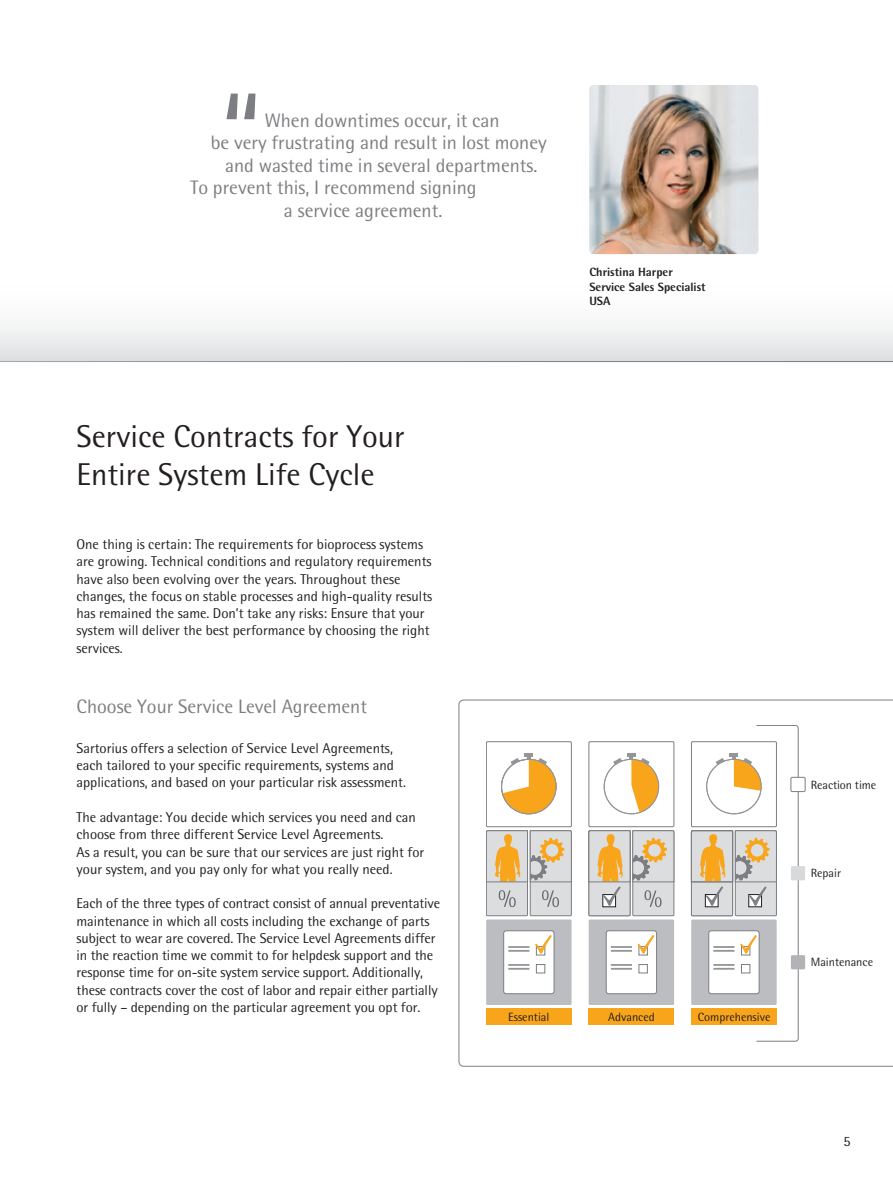
<style>
.page{position:relative;width:893px;height:1191px;background:#fff}
.page>*{position:absolute;margin:0;border:0;box-sizing:border-box;transform-origin:0 0}
.t1{font:119.4px "Sartorius Rotis Sans 2013";color:#7c7e81}
.t2{font:31.5px/37.5px "Sartorius Rotis Sans 2013";color:#231f20}
.t3{font:19.5px "Sartorius Rotis Sans 2013";color:#7c7e81}
.t4{font:14.25px/17.2px "Sartorius Rotis Sans 2013";color:#231f20}
.t5{font:12px "Sartorius Rotis Sans 2013";color:#231f20}
.t6{font:800 12px/14.2px "Sartorius Rotis Sans 2013";color:#231f20}
.t7{font:9.6px "Sartorius Rotis Sans 2013";color:#231f20}
</style>
<div class="page">
<svg style="left:0;top:88px;width:893px;height:273px"></svg>
<img style="left:589px;top:85px;width:169px;height:169px">
<hr style="left:0;top:361px;width:893px;height:1px;background:#7c7e81">
<svg style="left:458px;top:699px;width:435px;height:367px"></svg>
<svg style="left:508px;top:935px;width:44px;height:38px"></svg>
<svg style="left:588px;top:725px;width:211px;height:316px"></svg>
<h1 class="t1" style="left:221px;top:65px;width:44px">“</h1>
<h3 class="t3" style="left:265px;top:109px;width:237px">When downtimes occur, it can</h3>
<h3 class="t3" style="left:211px;top:131px;width:338px">be very frustrating and result in lost money</h3>
<h3 class="t3" style="left:225px;top:154px;width:314px">and wasted time in several departments.</h3>
<h3 class="t3" style="left:190px;top:176px;width:288px">To prevent this, I recommend signing</h3>
<h3 class="t3" style="left:284px;top:199px;width:160px">a service agreement.</h3>
<p class="t6" style="left:589px;top:265px;width:118px">Christina Harper<br>Service Sales Specialist<br>USA</p>
<h2 class="t2" style="left:77px;top:417px;width:330px">Service Contracts for Your<br>Entire System Life Cycle</h2>
<p class="t4" style="left:77px;top:535px;width:357px">One thing is certain: The requirements for bioprocess systems are growing. Technical conditions and regulatory requirements have also been evolving over the years. Throughout these changes, the focus on stable processes and high-quality results has remained the same. Don’t take any risks: Ensure that your system will deliver the best performance by choosing the right services.</p>
<h3 class="t3" style="left:77px;top:695px;width:292px">Choose Your Service Level Agreement</h3>
<p class="t4" style="left:77px;top:739px;width:331px">Sartorius offers a selection of Service Level Agreements, each tailored to your specific requirements, systems and applications, and based on your particular risk assessment.</p>
<p class="t4" style="left:77px;top:808px;width:349px">The advantage: You decide which services you need and can choose from three different Service Level Agreements.<br>As a result, you can be sure that our services are just right for your system, and you pay only for what you really need.</p>
<p class="t4" style="left:77px;top:894px;width:365px">Each of the three types of contract consist of annual preventative maintenance in which all costs including the exchange of parts subject to wear are covered. The Service Level Agreements differ in the reaction time we commit to for helpdesk support and the response time for on-site system service support. Additionally, these contracts cover the cost of labor and repair either partially or fully – depending on the particular agreement you opt for.</p>
<p class="t5" style="left:698px;top:1009px;width:74px">Comprehensive</p>
<p class="t7" style="left:504px;top:1011px;width:34px">Essential</p>
<p class="t5" style="left:608px;top:1009px;width:48px">Advanced</p>
<p class="t5" style="left:508px;top:1009px;width:43px">Essential</p>
<p class="t7" style="left:613px;top:1011px;width:39px">Advanced</p>
<p class="t7" style="left:709px;top:1011px;width:59px">Comprehensive</p>
<p class="t7" style="left:512px;top:1011px;width:34px">E sential</p>
<p class="t7" style="left:617px;top:1011px;width:39px">Advanced</p>
<p class="t7" style="left:713px;top:1011px;width:59px">Compr hensive</p>
<p class="t7" style="left:609px;top:1011px;width:39px">Advanced</p>
<p class="t7" style="left:705px;top:1011px;width:59px">Comprehensive</p>
<p class="t7" style="left:508px;top:1011px;width:34px">E sential</p>
<p class="t5" style="left:811px;top:777px;width:67px">Reaction time</p>
<p class="t7" style="left:811px;top:778px;width:52px">Reaktionszeit</p>
<p class="t7" style="left:815px;top:778px;width:52px">Reaktionszeit</p>
<p class="t7" style="left:819px;top:778px;width:52px">Reaktionszeit</p>
<p class="t5" style="left:811px;top:866px;width:32px">Repair</p>
<p class="t7" style="left:811px;top:867px;width:39px">Reparatur</p>
<p class="t7" style="left:816px;top:867px;width:39px">Reparatur</p>
<p class="t7" style="left:820px;top:867px;width:39px">Rep ratur</p>
<p class="t5" style="left:811px;top:955px;width:64px">Maintenance</p>
<p class="t7" style="left:811px;top:956px;width:35px">Wartung</p>
<p class="t7" style="left:816px;top:956px;width:35px">Wartung</p>
<p class="t7" style="left:820px;top:956px;width:35px">Wartung</p>
<p class="t4" style="left:843px;top:1132px;width:9px">5</p>
</div>
